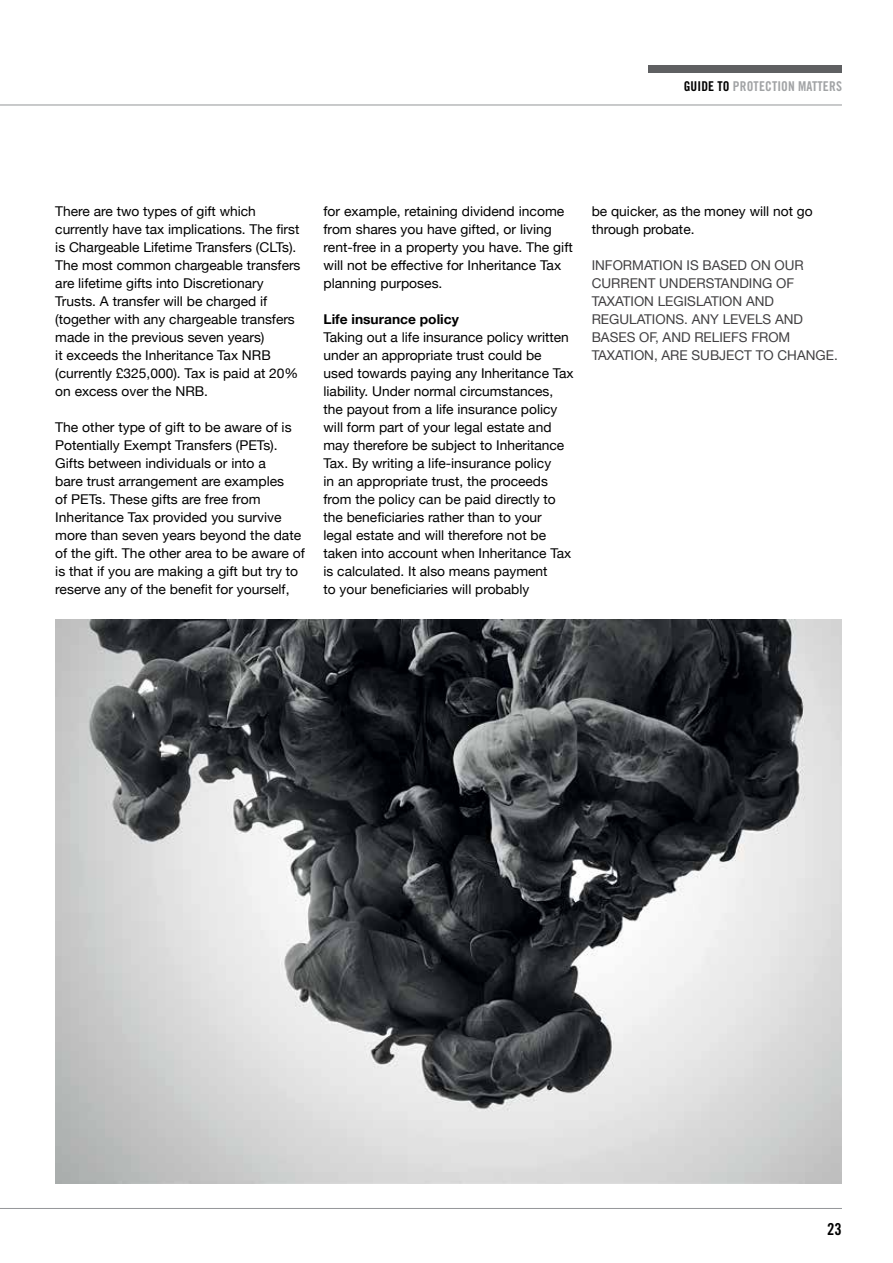
<style>
.page{position:relative;width:893px;height:1263px;background:#fff}
.page>*{position:absolute;margin:0;border:0;box-sizing:border-box;transform-origin:0 0}
.t1{font:16.5px "Trade Gothic Bold Cond Twenty";color:#000}
.t2{font:13.5px/18px "Helvetica Neue";color:#000}
.t3{font:13.5px/18px "Helvetica Neue";color:#414042}
.t4{font:13.5px "Trade Gothic Bold Cond Twenty";letter-spacing:.01em;color:#a1a3a5}
.t5{font:700 13.5px "Helvetica Neue";color:#000}
.s1{color:#000}
</style>
<div class="page">
<hr style="left:0;top:1208px;width:842px;height:1px;background:#939598">
<hr style="left:0;top:105px;width:842px;height:1px;background:#939598">
<div style="left:648px;top:65px;width:194px;height:8px;background:#5f6062"></div>
<img style="left:55px;top:619px;width:787px;height:564px">
<p class="t4" style="left:684px;top:78px;width:160px"><span class="s1">GUIDE TO</span> PROTECTION MATTERS</p>
<p class="t2" style="left:55px;top:202px;width:247px">There are two types of gift which currently have tax implications. The first is Chargeable Lifetime Transfers (CLTs).<br>The most common chargeable transfers are lifetime gifts into Discretionary Trusts. A transfer will be charged if (together with any chargeable transfers made in the previous seven years)<br>it exceeds the Inheritance Tax NRB (currently £325,000). Tax is paid at 20% on excess over the NRB.</p>
<p class="t2" style="left:55px;top:418px;width:251px">The other type of gift to be aware of is Potentially Exempt Transfers (PETs).<br>Gifts between individuals or into a<br>bare trust arrangement are examples<br>of PETs. These gifts are free from Inheritance Tax provided you survive more than seven years beyond the date of the gift. The other area to be aware of is that if you are making a gift but try to reserve any of the benefit for yourself,</p>
<p class="t2" style="left:323px;top:202px;width:251px">for example, retaining dividend income from shares you have gifted, or living rent-free in a property you have. The gift will not be effective for Inheritance Tax planning purposes.</p>
<p class="t5" style="left:323px;top:311px;width:137px">Life insurance policy</p>
<p class="t2" style="left:323px;top:328px;width:252px">Taking out a life insurance policy written under an appropriate trust could be used towards paying any Inheritance Tax liability. Under normal circumstances, the payout from a life insurance policy will form part of your legal estate and may therefore be subject to Inheritance Tax. By writing a life-insurance policy<br>in an appropriate trust, the proceeds from the policy can be paid directly to the beneficiaries rather than to your legal estate and will therefore not be taken into account when Inheritance Tax is calculated. It also means payment<br>to your beneficiaries will probably</p>
<p class="t2" style="left:592px;top:202px;width:222px">be quicker, as the money will not go through probate.</p>
<p class="t3" style="left:592px;top:256px;width:248px">INFORMATION IS BASED ON OUR<br>CURRENT UNDERSTANDING OF<br>TAXATION LEGISLATION AND<br>REGULATIONS. ANY LEVELS AND<br>BASES OF, AND RELIEFS FROM<br>TAXATION, ARE SUBJECT TO CHANGE.</p>
<p class="t1" style="left:827px;top:1219px;width:16px">23</p>
</div>
